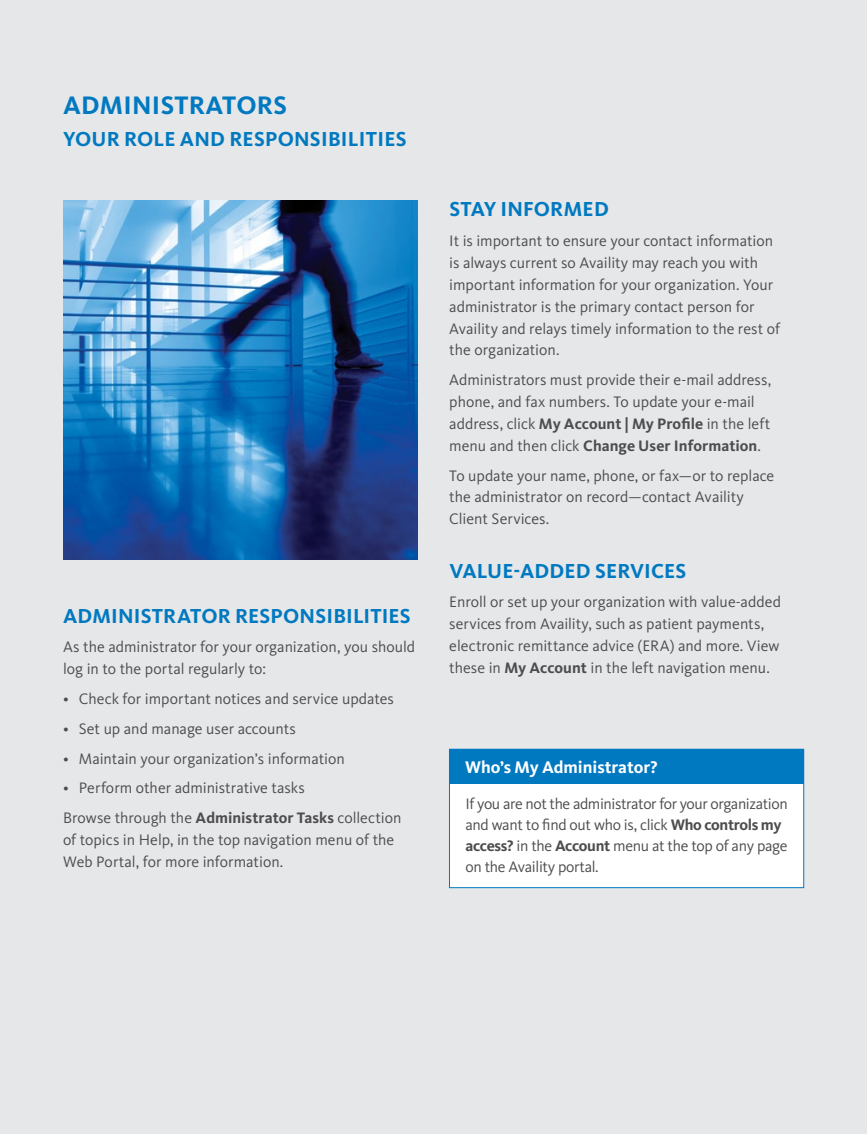
<style>
.page{position:relative;width:867px;height:1134px;background:#fff}
.page>*{position:absolute;margin:0;border:0;box-sizing:border-box;transform-origin:0 0}
.t1{font:700 26.25px "Kievit OT";letter-spacing:.01em;color:#0079c1}
.t2{font:700 21px "Kievit OT";letter-spacing:.01em;color:#0079c1}
.t3{font:700 17.5px "Kievit OT";color:#fff}
.t4{font:15.75px/21.9px "Kievit OT";color:#4d4d4f}
.t5{font:15.75px/21px "Kievit OT";letter-spacing:-.02em;color:#4d4d4f}
.s1{font-weight:700}
</style>
<div class="page">
<div style="left:0;top:0;width:865px;height:1134px;background:#e6e7e8"></div>
<div style="left:449px;top:749px;width:354px;height:139px;background:#fff"></div>
<div style="left:449px;top:749px;width:354px;height:139px;border:1px solid #0079c1"></div>
<div style="left:449px;top:749px;width:354px;height:34px;background:#0079c1"></div>
<img style="left:63px;top:200px;width:354px;height:359px">
<h1 class="t1" style="left:63px;top:90px;width:225px">ADMINISTRATORS</h1>
<h2 class="t2" style="left:63px;top:127px;width:345px">YOUR ROLE AND RESPONSIBILITIES</h2>
<h2 class="t2" style="left:63px;top:603px;width:349px">ADMINISTRATOR RESPONSIBILITIES</h2>
<p class="t4" style="left:63px;top:636px;width:353px">As the administrator for your organization, you should log in to the portal regularly to:</p>
<p class="t4" style="left:63px;top:688px;width:332px">• Check for important notices and service updates</p>
<p class="t4" style="left:63px;top:718px;width:234px">• Set up and manage user accounts</p>
<p class="t4" style="left:63px;top:748px;width:283px">• Maintain your organization’s information</p>
<p class="t4" style="left:63px;top:773px;width:340px;line-height:29.8px">• Perform other administrative tasks<br>Browse through the <span class="s1">Administrator Tasks</span> collection</p>
<p class="t4" style="left:63px;top:829px;width:333px">of topics in Help, in the top navigation menu of the<br>Web Portal, for more information.</p>
<h2 class="t2" style="left:449px;top:197px;width:161px">STAY INFORMED</h2>
<p class="t4" style="left:449px;top:230px;width:332px">It is important to ensure your contact information is always current so Availity may reach you with important information for your organization. Your administrator is the primary contact person for Availity and relays timely information to the rest of the organization.</p>
<p class="t4" style="left:449px;top:369px;width:323px">Administrators must provide their e-mail address, phone, and fax numbers. To update your e-mail address, click <span class="s1">My Account | My Profile</span> in the left menu and then click <span class="s1">Change User Information</span>.</p>
<p class="t4" style="left:449px;top:465px;width:326px">To update your name, phone, or fax—or to replace the administrator on record—contact Availity<br>Client Services.</p>
<h2 class="t2" style="left:449px;top:558px;width:238px">VALUE-ADDED SERVICES</h2>
<p class="t4" style="left:449px;top:591px;width:333px">Enroll or set up your organization with value-added services from Availity, such as patient payments, electronic remittance advice (ERA) and more. View these in <span class="s1">My Account</span> in the left navigation menu.</p>
<p class="t3" style="left:465px;top:757px;width:194px">Who’s My Administrator?</p>
<p class="t5" style="left:465px;top:793px;width:323px">If you are not the administrator for your organization and want to find out who is, click <span class="s1">Who controls my access?</span> in the <span class="s1">Account</span> menu at the top of any page on the Availity portal.</p>
</div>
